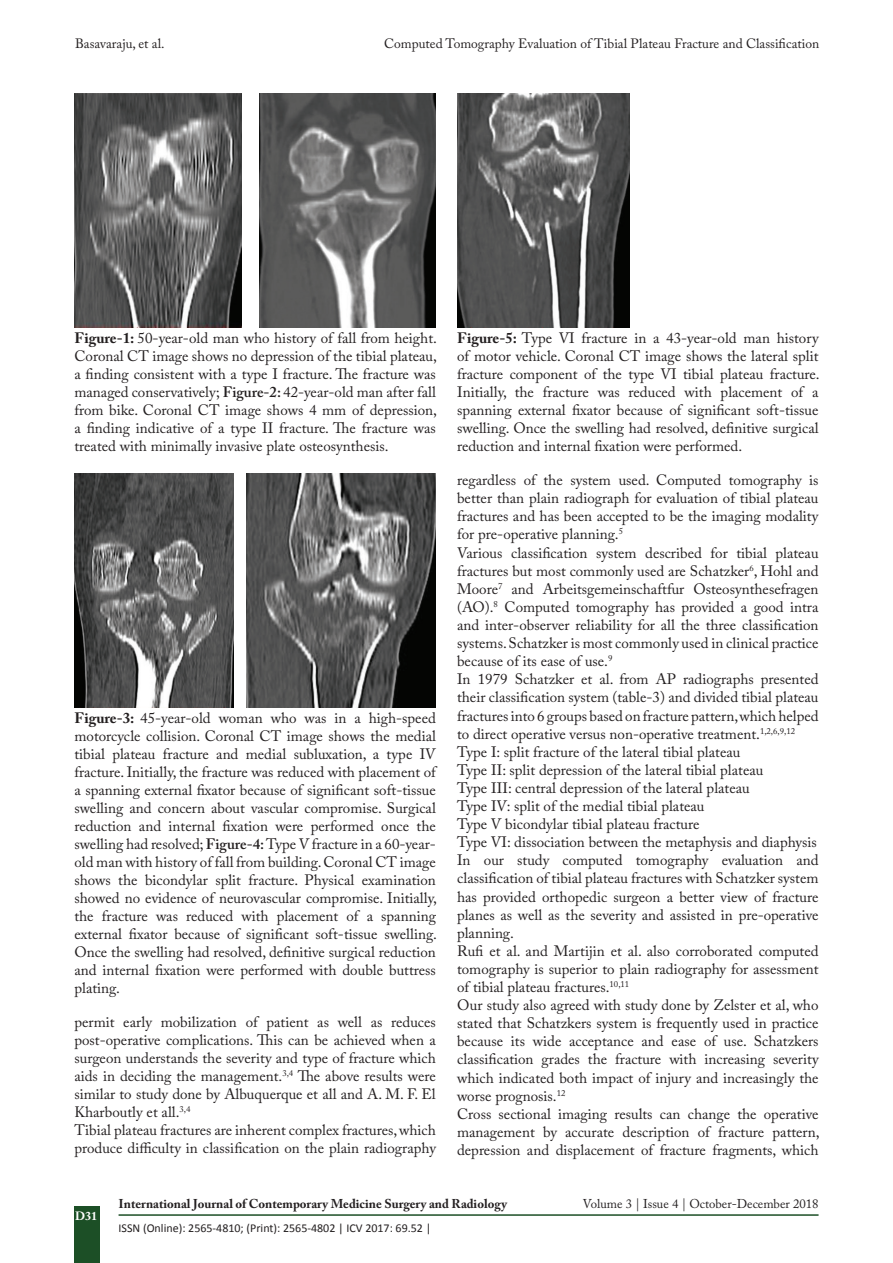
<style>
.page{position:relative;width:893px;height:1263px;background:#fff}
.page>*{position:absolute;margin:0;border:0;box-sizing:border-box;transform-origin:0 0}
.TX_New{font:15px/18.1px "Adobe Caslon Pro";color:#231f20;text-align:justify}
.Legend{font:15px/18px "Adobe Caslon Pro";color:#231f20;text-align:justify}
.t1{font:13.5px "Adobe Caslon Pro";color:#231f20}
.t2{font:700 12.75px "Adobe Caslon Pro";color:#231f20}
.t3{font:12.75px "Adobe Caslon Pro";color:#231f20}
.t4{font:12px "Calibri";color:#231f20}
.t5{font:700 12px "Adobe Caslon Pro";color:#fff}
.s1{font-weight:700}
.s2{font-weight:600}
</style>
<div class="page">
<div style="left:74px;top:1207px;width:25px;height:56px;background:#1c4f26"></div>
<hr style="left:119px;top:1214px;width:700px;height:2px;background:#1c4f26">
<img style="left:74px;top:94px;width:167px;height:234px">
<img style="left:259px;top:94px;width:177px;height:234px">
<img style="left:74px;top:473px;width:159px;height:235px">
<img style="left:247px;top:474px;width:189px;height:234px">
<img style="left:457px;top:94px;width:172px;height:234px">
<p class="t1" style="left:75px;top:36px;width:91px">Basavaraju, et al.</p>
<p class="t1" style="left:384px;top:36px;width:436px">Computed Tomography Evaluation of Tibial Plateau Fracture and Classification</p>
<p class="Legend" style="left:74px;top:329px;width:364px"><span class="s1">Figure-1:</span> 50-year-old man who history of fall from height.<br>Coronal CT image shows no depression of the tibial plateau, a finding consistent with a type I fracture. The fracture was managed conservatively; <span class="s2">Figure-2:</span> 42-year-old man after fall from bike. Coronal CT image shows 4 mm of depression, a finding indicative of a type II fracture. The fracture was treated with minimally invasive plate osteosynthesis.</p>
<p class="Legend" style="left:74px;top:709px;width:364px"><span class="s1">Figure-3:</span> 45-year-old woman who was in a high-speed motorcycle collision. Coronal CT image shows the medial tibial plateau fracture and medial subluxation, a type IV fracture. Initially, the fracture was reduced with placement of a spanning external fixator because of significant soft-tissue swelling and concern about vascular compromise. Surgical reduction and internal fixation were performed once the swelling had resolved; <span class="s2">Figure-4:</span> Type V fracture in a 60-year&shy;old man with history of fall from building. Coronal CT image shows the bicondylar split fracture. Physical examination showed no evidence of neurovascular compromise. Initially, the fracture was reduced with placement of a spanning external fixator because of significant soft-tissue swelling.<br>Once the swelling had resolved, definitive surgical reduction and internal fixation were performed with double buttress plating.</p>
<p class="TX_New" style="left:74px;top:1013px;width:363px">permit early mobilization of patient as well as reduces post-operative complications. This can be achieved when a surgeon understands the severity and type of fracture which aids in deciding the management.<sup>3,4</sup> The above results were similar to study done by Albuquerque et all and A. M. F. El Kharboutly et all.<sup>3,4</sup></p>
<p class="TX_New" style="left:74px;top:1121px;width:363px">Tibial plateau fractures are inherent complex fractures, which produce difficulty in classification on the plain radiography</p>
<p class="Legend" style="left:457px;top:329px;width:364px"><span class="s1">Figure-5:</span> Type VI fracture in a 43-year-old man history of motor vehicle. Coronal CT image shows the lateral split fracture component of the type VI tibial plateau fracture.<br>Initially, the fracture was reduced with placement of a spanning external fixator because of significant soft-tissue swelling. Once the swelling had resolved, definitive surgical reduction and internal fixation were performed.</p>
<p class="TX_New" style="left:457px;top:471px;width:363px">regardless of the system used. Computed tomography is better than plain radiograph for evaluation of tibial plateau fractures and has been accepted to be the imaging modality for pre-operative planning.<sup>5</sup></p>
<p class="TX_New" style="left:457px;top:543px;width:363px">Various classification system described for tibial plateau fractures but most commonly used are Schatzker<sup>6</sup>, Hohl and Moore<sup>7</sup> and Arbeitsgemeinschaftfur Osteosynthesefragen (AO).<sup>8</sup> Computed tomography has provided a good intra and inter-observer reliability for all the three classification systems. Schatzker is most commonly used in clinical practice because of its ease of use.<sup>9</sup></p>
<p class="TX_New" style="left:457px;top:670px;width:363px">In 1979 Schatzker et al. from AP radiographs presented their classification system (table-3) and divided tibial plateau fractures into 6 groups based on fracture pattern, which helped to direct operative versus non-operative treatment.<sup>1,2,6,9,12</sup></p>
<p class="TX_New" style="left:457px;top:742px;width:285px">Type I: split fracture of the lateral tibial plateau</p>
<p class="TX_New" style="left:457px;top:760px;width:308px">Type II: split depression of the lateral tibial plateau</p>
<p class="TX_New" style="left:457px;top:779px;width:294px">Type III: central depression of the lateral plateau</p>
<p class="TX_New" style="left:457px;top:797px;width:249px">Type IV: split of the medial tibial plateau</p>
<p class="TX_New" style="left:457px;top:815px;width:244px">Type V bicondylar tibial plateau fracture</p>
<p class="TX_New" style="left:457px;top:833px;width:361px">Type VI: dissociation between the metaphysis and diaphysis</p>
<p class="TX_New" style="left:457px;top:851px;width:363px">In our study computed tomography evaluation and classification of tibial plateau fractures with Schatzker system has provided orthopedic surgeon a better view of fracture planes as well as the severity and assisted in pre-operative planning.</p>
<p class="TX_New" style="left:457px;top:941px;width:363px">Rufi et al. and Martijin et al. also corroborated computed tomography is superior to plain radiography for assessment of tibial plateau fractures.<sup>10,11</sup></p>
<p class="TX_New" style="left:457px;top:996px;width:363px">Our study also agreed with study done by Zelster et al, who stated that Schatzkers system is frequently used in practice because its wide acceptance and ease of use. Schatzkers classification grades the fracture with increasing severity which indicated both impact of injury and increasingly the worse prognosis.<sup>12</sup></p>
<p class="TX_New" style="left:457px;top:1104px;width:364px">Cross sectional imaging results can change the operative management by accurate description of fracture pattern, depression and displacement of fracture fragments, which</p>
<p class="t5" style="left:75px;top:1209px;width:24px">D31</p>
<p class="t2" style="left:119px;top:1196px;width:390px">International Journal of Contemporary Medicine Surgery and Radiology</p>
<p class="t3" style="left:583px;top:1196px;width:237px">Volume 3 | Issue 4 | October-December 2018</p>
<p class="t4" style="left:119px;top:1220px;width:314px">ISSN (Online): 2565-4810; (Print): 2565-4802 | ICV 2017: 69.52 |</p>
</div>
